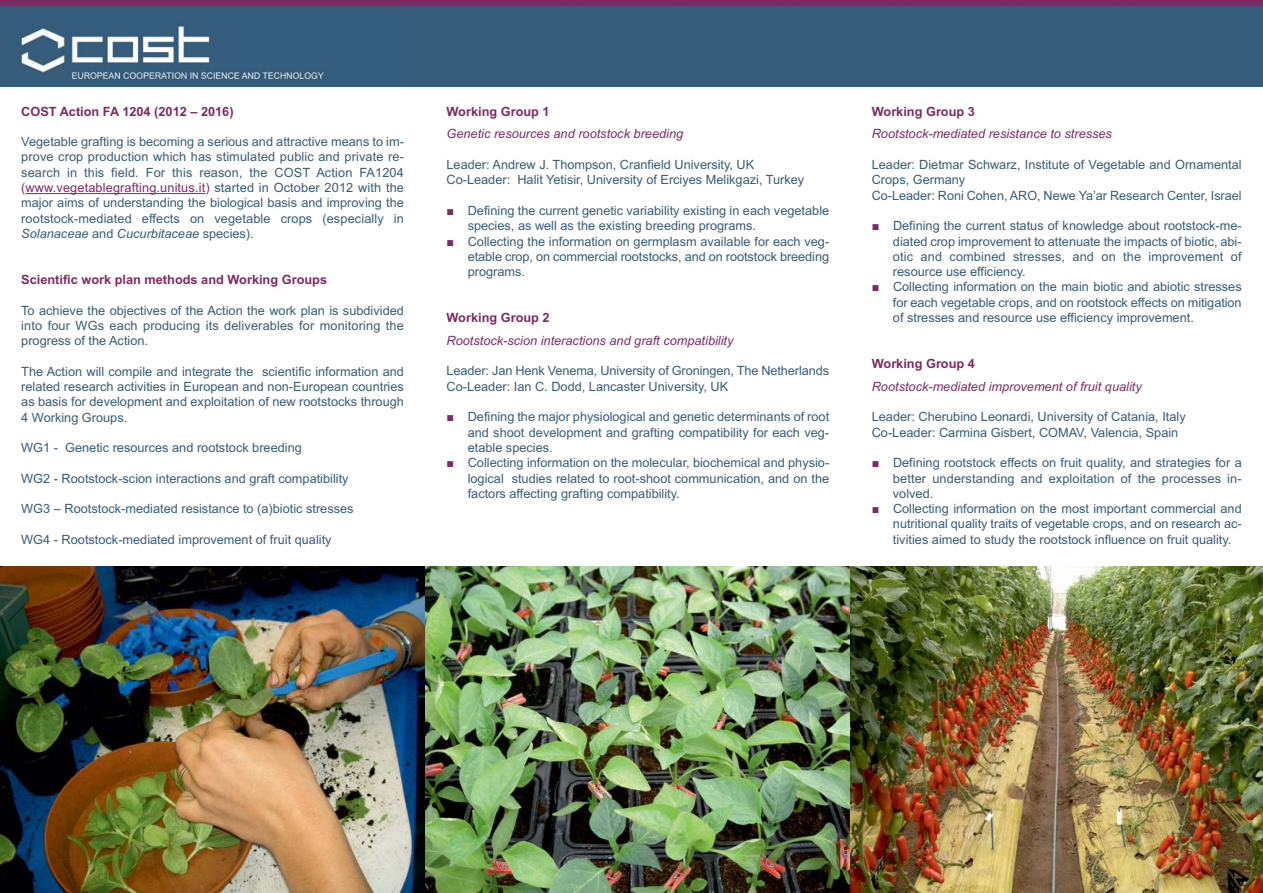
<style>
.page{position:relative;width:1263px;height:893px;background:#fff}
.page>*{position:absolute;margin:0;border:0;box-sizing:border-box;transform-origin:0 0}
.t1{font:12.75px/15.3px "Arial";color:#355c7a;text-align:justify}
.t2{font:italic 12.75px "Arial";color:#7e2a63}
.t3{font:700 12.75px "Arial";color:#7e2a63}
.s1{color:#7e2a63}
.s2{font-style:italic}
</style>
<div class="page">
<div style="left:625px;top:0;width:110px;height:87px;background:#355c7a"></div>
<div style="left:514px;top:0;width:111px;height:87px;background:#355c7a"></div>
<div style="left:404px;top:0;width:110px;height:87px;background:#355c7a"></div>
<div style="left:956px;top:0;width:110px;height:87px;background:#355c7a"></div>
<div style="left:845px;top:0;width:111px;height:87px;background:#355c7a"></div>
<div style="left:735px;top:0;width:110px;height:87px;background:#355c7a"></div>
<div style="left:1176px;top:0;width:87px;height:87px;background:#355c7a"></div>
<div style="left:1066px;top:0;width:110px;height:87px;background:#355c7a"></div>
<svg style="left:9px;top:0;width:395px;height:87px;background:#4a6685"></svg>
<img style="left:0;top:0;width:9px;height:87px">
<hr style="left:26px;top:193px;width:179px;height:1px;background:#7e2a63">
<img style="left:0;top:566px;width:1263px;height:327px">
<p class="t3" style="left:21px;top:106px;width:214px">COST Action FA 1204 (2012 – 2016)</p>
<p class="t1" style="left:21px;top:135px;width:384px">Vegetable grafting is becoming a serious and attractive means to im&shy;prove crop production which has stimulated public and private re&shy;search in this field. For this reason, the COST Action FA1204 <span class="s1">(www.vegetablegrafting.unitus.it)</span> started in October 2012 with the major aims of understanding the biological basis and improving the rootstock-mediated effects on vegetable crops (especially in <span class="s2">Solanaceae</span> and <span class="s2">Cucurbitaceae</span> species).</p>
<p class="t3" style="left:21px;top:275px;width:307px">Scientific work plan methods and Working Groups</p>
<p class="t1" style="left:21px;top:304px;width:384px">To achieve the objectives of the Action the work plan is subdivided into four WGs each producing its deliverables for monitoring the progress of the Action.</p>
<p class="t1" style="left:21px;top:365px;width:384px">The Action will compile and integrate the scientific information and related research activities in European and non-European countries as basis for development and exploitation of new rootstocks through 4 Working Groups.</p>
<p class="t1" style="left:21px;top:441px;width:282px">WG1 - Genetic resources and rootstock breeding</p>
<p class="t1" style="left:21px;top:472px;width:329px">WG2 - Rootstock-scion interactions and graft compatibility</p>
<p class="t1" style="left:21px;top:503px;width:334px">WG3 – Rootstock-mediated resistance to (a)biotic stresses</p>
<p class="t1" style="left:21px;top:533px;width:312px">WG4 - Rootstock-mediated improvement of fruit quality</p>
<p class="t3" style="left:446px;top:106px;width:105px">Working Group 1</p>
<p class="t2" style="left:446px;top:129px;width:238px">Genetic resources and rootstock breeding</p>
<p class="t1" style="left:446px;top:158px;width:359px">Leader: Andrew J. Thompson, Cranfield University, UK<br>Co-Leader: Halit Yetisir, University of Erciyes Melikgazi, Turkey</p>
<p class="t1" style="left:468px;top:204px;width:363px;text-indent:-21px"><span class="s1">■</span> Defining the current genetic variability existing in each vegetable species, as well as the existing breeding programs.</p>
<p class="t1" style="left:468px;top:235px;width:363px;text-indent:-21px"><span class="s1">■</span> Collecting the information on germplasm available for each veg&shy;etable crop, on commercial rootstocks, and on rootstock breeding programs.</p>
<p class="t3" style="left:446px;top:313px;width:105px">Working Group 2</p>
<p class="t2" style="left:446px;top:336px;width:288px">Rootstock-scion interactions and graft compatibility</p>
<p class="t1" style="left:446px;top:365px;width:384px">Leader: Jan Henk Venema, University of Groningen, The Netherlands<br>Co-Leader: Ian C. Dodd, Lancaster University, UK</p>
<p class="t1" style="left:468px;top:410px;width:363px;text-indent:-21px"><span class="s1">■</span> Defining the major physiological and genetic determinants of root and shoot development and grafting compatibility for each veg&shy;etable species.</p>
<p class="t1" style="left:468px;top:456px;width:363px;text-indent:-21px"><span class="s1">■</span> Collecting information on the molecular, biochemical and physio&shy;logical studies related to root-shoot communication, and on the factors affecting grafting compatibility.</p>
<p class="t3" style="left:872px;top:106px;width:105px">Working Group 3</p>
<p class="t2" style="left:872px;top:129px;width:242px">Rootstock-mediated resistance to stresses</p>
<p class="t1" style="left:872px;top:158px;width:371px;text-align:left">Leader: Dietmar Schwarz, Institute of Vegetable and Ornamental<br>Crops, Germany<br>Co-Leader: Roni Cohen, ARO, Newe Ya’ar Research Center, Israel</p>
<p class="t1" style="left:893px;top:219px;width:350px;text-indent:-21px"><span class="s1">■</span> Defining the current status of knowledge about rootstock-me&shy;diated crop improvement to attenuate the impacts of biotic, abi&shy;otic and combined stresses, and on the improvement of resource use efficiency.</p>
<p class="t1" style="left:893px;top:281px;width:350px;text-indent:-21px"><span class="s1">■</span> Collecting information on the main biotic and abiotic stresses for each vegetable crops, and on rootstock effects on mitigation of stresses and resource use efficiency improvement.</p>
<p class="t3" style="left:872px;top:359px;width:105px">Working Group 4</p>
<p class="t2" style="left:872px;top:382px;width:271px">Rootstock-mediated improvement of fruit quality</p>
<p class="t1" style="left:872px;top:410px;width:315px">Leader: Cherubino Leonardi, University of Catania, Italy<br>Co-Leader: Carmina Gisbert, COMAV, Valencia, Spain</p>
<p class="t1" style="left:893px;top:456px;width:350px;text-indent:-21px"><span class="s1">■</span> Defining rootstock effects on fruit quality, and strategies for a better understanding and exploitation of the processes in&shy;volved.</p>
<p class="t1" style="left:893px;top:502px;width:350px;text-indent:-21px"><span class="s1">■</span> Collecting information on the most important commercial and nutritional quality traits of vegetable crops, and on research ac&shy;tivities aimed to study the rootstock influence on fruit quality.</p>
</div>
